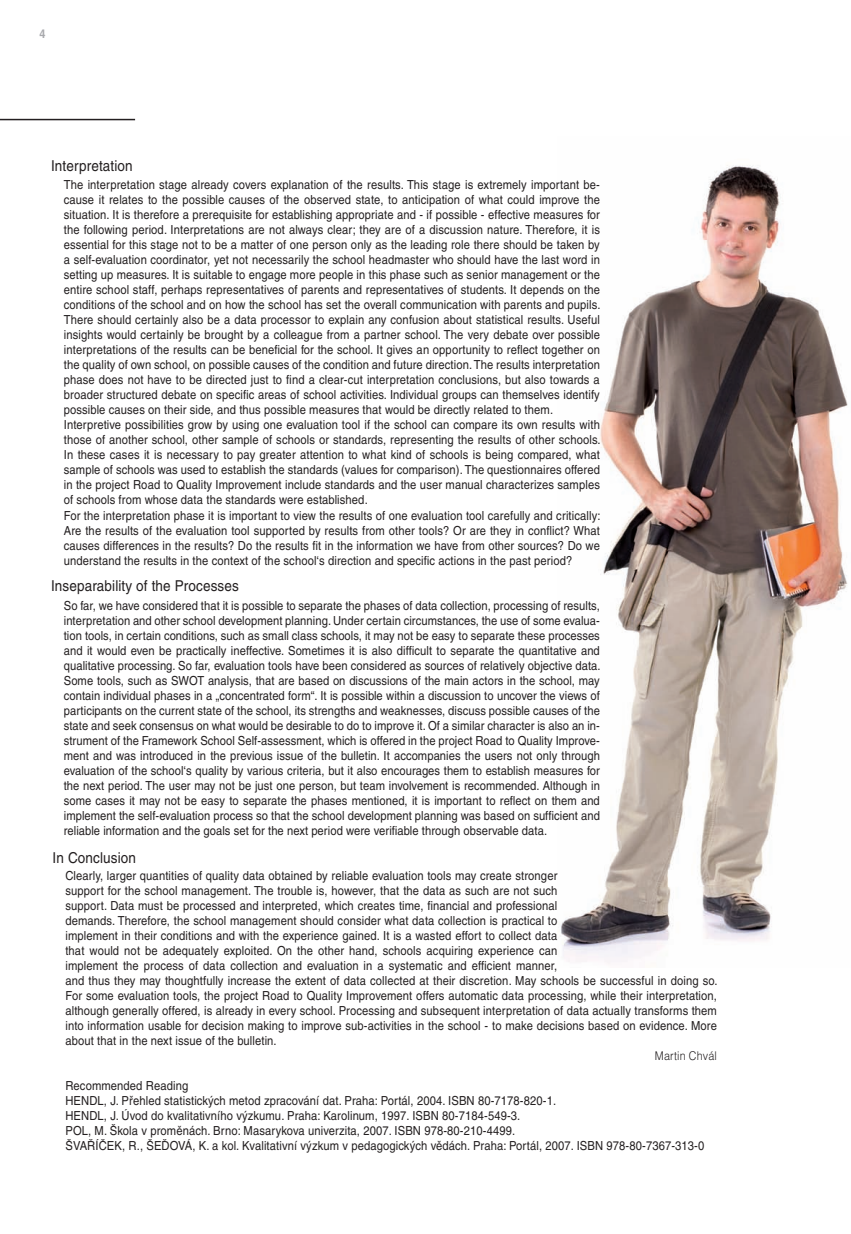
<style>
.page{position:relative;width:851px;height:1234px;background:#fff}
.page>*{position:absolute;margin:0;border:0;box-sizing:border-box;transform-origin:0 0}
.t1{font:15px "Helvetica CE";letter-spacing:.01em;color:#231f20;scale:.9 1}
.t2{font:12.45px/15px "Helvetica CE";letter-spacing:.01em;color:#231f20;scale:.9 1}
.t3{font:300 12px "Helvetica CE";letter-spacing:.01em;color:#231f20;scale:.9 1}
.t4{font:700 12px "Helvetica CE";color:#a8a9ad;scale:.9 1}
</style>
<div class="page">
<img style="left:560px;top:165px;width:288px;height:798px">
<hr style="left:0;top:119px;width:135px;height:1px;background:#231f20">
<p class="t4" style="left:40px;top:26px;width:8px">4</p>
<p class="t1" style="left:51px;top:157px;width:92px">Interpretation</p>
<p class="t2" style="left:64px;top:177px;width:598px">The interpretation stage already covers explanation of the results. This stage is extremely important be&shy;cause it relates to the possible causes of the observed state, to anticipation of what could improve the situation. It is therefore a prerequisite for establishing appropriate and - if possible - effective measures for the following period. Interpretations are not always clear; they are of a discussion nature. Therefore, it is essential for this stage not to be a matter of one person only as the leading role there should be taken by a self-evaluation coordinator, yet not necessarily the school headmaster who should have the last word in setting up measures. It is suitable to engage more people in this phase such as senior management or the entire school staff, perhaps representatives of parents and representatives of students. It depends on the conditions of the school and on how the school has set the overall communication with parents and pupils.<br>There should certainly also be a data processor to explain any confusion about statistical results. Useful insights would certainly be brought by a colleague from a partner school. The very debate over possible interpretations of the results can be beneficial for the school. It gives an opportunity to reflect together on the quality of own school, on possible causes of the condition and future direction. The results interpretation phase does not have to be directed just to find a clear-cut interpretation conclusions, but also towards a broader structured debate on specific areas of school activities. Individual groups can themselves identify possible causes on their side, and thus possible measures that would be directly related to them.<br>Interpretive possibilities grow by using one evaluation tool if the school can compare its own results with those of another school, other sample of schools or standards, representing the results of other schools.<br>In these cases it is necessary to pay greater attention to what kind of schools is being compared, what sample of schools was used to establish the standards (values for comparison). The questionnaires offered in the project Road to Quality Improvement include standards and the user manual characterizes samples of schools from whose data the standards were established.<br>For the interpretation phase it is important to view the results of one evaluation tool carefully and critically:<br>Are the results of the evaluation tool supported by results from other tools? Or are they in conflict? What causes differences in the results? Do the results fit in the information we have from other sources? Do we understand the results in the context of the school‘s direction and specific actions in the past period?</p>
<p class="t1" style="left:51px;top:577px;width:210px">Inseparability of the Processes</p>
<p class="t2" style="left:64px;top:597px;width:598px;text-align:justify">So far, we have considered that it is possible to separate the phases of data collection, processing of results, interpretation and other school development planning. Under certain circumstances, the use of some evalua&shy;tion tools, in certain conditions, such as small class schools, it may not be easy to separate these processes and it would even be practically ineffective. Sometimes it is also difficult to separate the quantitative and qualitative processing. So far, evaluation tools have been considered as sources of relatively objective data.<br>Some tools, such as SWOT analysis, that are based on discussions of the main actors in the school, may contain individual phases in a „concentrated form“. It is possible within a discussion to uncover the views of participants on the current state of the school, its strengths and weaknesses, discuss possible causes of the state and seek consensus on what would be desirable to do to improve it. Of a similar character is also an in&shy;strument of the Framework School Self-assessment, which is offered in the project Road to Quality Improve&shy;ment and was introduced in the previous issue of the bulletin. It accompanies the users not only through evaluation of the school‘s quality by various criteria, but it also encourages them to establish measures for the next period. The user may not be just one person, but team involvement is recommended. Although in some cases it may not be easy to separate the phases mentioned, it is important to reflect on them and implement the self-evaluation process so that the school development planning was based on sufficient and reliable information and the goals set for the next period were verifiable through observable data.</p>
<p class="t1" style="left:53px;top:848px;width:94px">In Conclusion</p>
<p class="t2" style="left:65px;top:867px;width:726px">Clearly, larger quantities of quality data obtained by reliable evaluation tools may create stronger<br>support for the school management. The trouble is, however, that the data as such are not such<br>support. Data must be processed and interpreted, which creates time, financial and professional<br>demands. Therefore, the school management should consider what data collection is practical to<br>implement in their conditions and with the experience gained. It is a wasted effort to collect data<br>that would not be adequately exploited. On the other hand, schools acquiring experience can<br>implement the process of data collection and evaluation in a systematic and efficient manner,<br>and thus they may thoughtfully increase the extent of data collected at their discretion. May schools be successful in doing so.<br>For some evaluation tools, the project Road to Quality Improvement offers automatic data processing, while their interpretation, although generally offered, is already in every school. Processing and subsequent interpretation of data actually transforms them into information usable for decision making to improve sub-activities in the school - to make decisions based on evidence. More about that in the next issue of the bulletin.</p>
<p class="t3" style="left:654px;top:1048px;width:70px">Martin Chvál</p>
<p class="t2" style="left:65px;top:1077px;width:711px">Recommended Reading<br>HENDL, J. Přehled statistických metod zpracování dat. Praha: Portál, 2004. ISBN 80-7178-820-1.<br>HENDL, J. Úvod do kvalitativního výzkumu. Praha: Karolinum, 1997. ISBN 80-7184-549-3.<br>POL, M. Škola v proměnách. Brno: Masarykova univerzita, 2007. ISBN 978-80-210-4499.<br>ŠVAŘÍČEK, R., ŠEĎOVÁ, K. a kol. Kvalitativní výzkum v pedagogických vědách. Praha: Portál, 2007. ISBN 978-80-7367-313-0</p>
</div>
